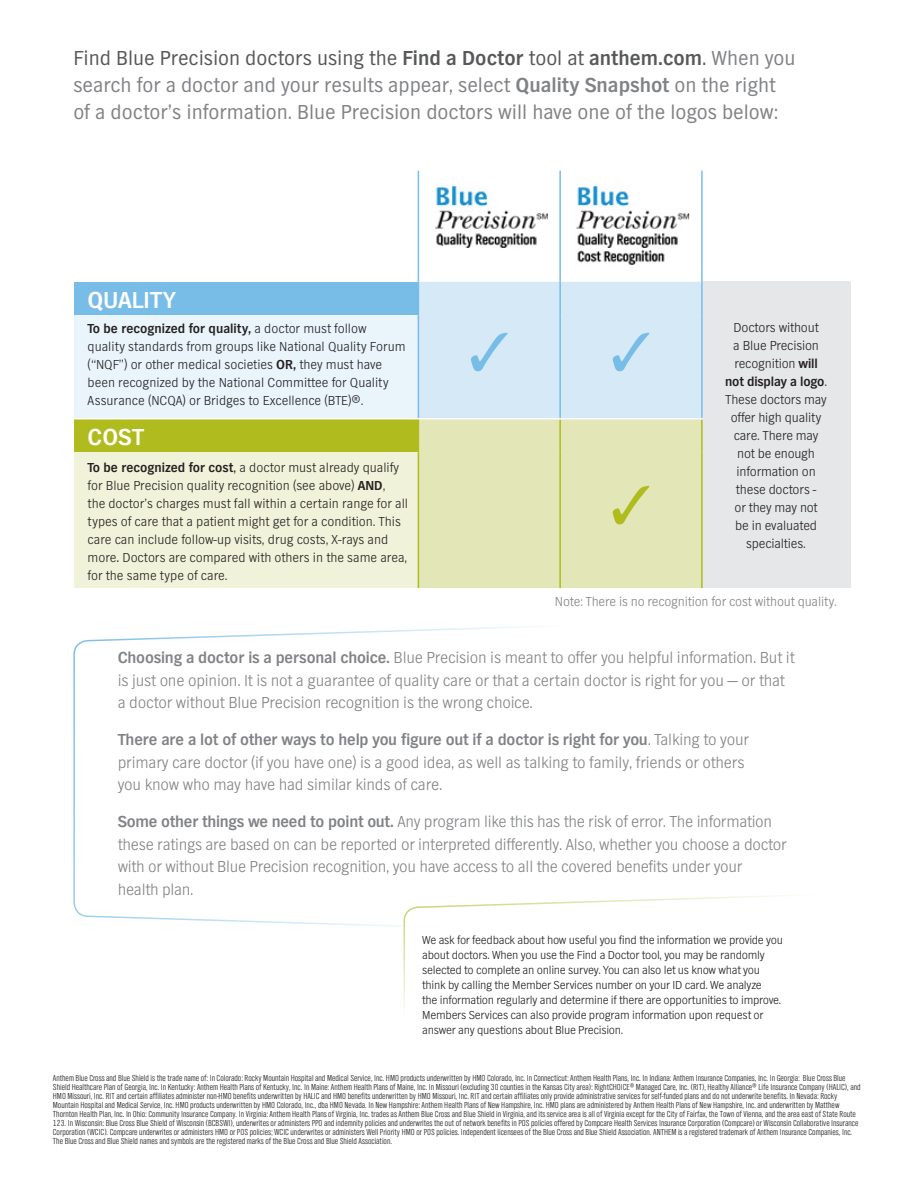
<style>
.page{position:relative;width:918px;height:1188px;background:#fff}
.page>*{position:absolute;margin:0;border:0;box-sizing:border-box;transform-origin:0 0}
.t1{font:700 24px "TV Nord EF";color:#fff}
.t2{font:21px/27px "TV Nord EF";color:#808285}
.Copy{font:300 16.5px/22.5px "TV Nord EF";letter-spacing:-.015em;color:#808285}
.Copy-2{font:300 13.5px/18px "TV Nord EF";color:#231f20}
.Copy-3{font:300 13.5px "TV Nord EF";letter-spacing:-.01em;color:#808285}
.t3{font:300 12px/15px "TV Nord EF";letter-spacing:-.02em;color:#231f20}
.Form{font:300 9px/9px "TV Nord Cond EF";color:#231f20}
.s1{color:#57585a}
.s2{font-weight:700;color:#57585a}
.s3{font-weight:700}
.s4{font-weight:400}
</style>
<div class="page">
<svg style="left:73px;top:626px;width:460px;height:301px"></svg>
<div style="left:74px;top:282px;width:344px;height:34px;background:#78bde8"></div>
<div style="left:702px;top:282px;width:148px;height:306px;background:#e6e7e9"></div>
<div style="left:74px;top:316px;width:344px;height:103px;background:#e9f4fb"></div>
<div style="left:74px;top:419px;width:344px;height:33px;background:#b0bb1d"></div>
<div style="left:419px;top:419px;width:282px;height:169px;background:#e3e6b7"></div>
<div style="left:74px;top:452px;width:344px;height:136px;background:#f0f2d9"></div>
<hr style="left:418px;top:171px;width:1px;height:111px;background:#78bde8">
<hr style="left:559px;top:171px;width:2px;height:111px;background:#78bde8">
<hr style="left:701px;top:171px;width:2px;height:111px;background:#78bde8">
<hr style="left:701px;top:282px;width:2px;height:34px;background:#78bde8">
<hr style="left:701px;top:316px;width:2px;height:102px;background:#78bde8">
<hr style="left:701px;top:419px;width:2px;height:33px;background:#b0bb1d">
<hr style="left:701px;top:452px;width:2px;height:136px;background:#b0bb1d">
<hr style="left:418px;top:419px;width:1px;height:33px;background:#b0bb1d">
<hr style="left:559px;top:419px;width:2px;height:33px;background:#b0bb1d">
<hr style="left:559px;top:452px;width:2px;height:136px;background:#b0bb1d">
<hr style="left:418px;top:452px;width:1px;height:136px;background:#b0bb1d">
<hr style="left:74px;top:418px;width:344px;height:1px;background:#fff">
<hr style="left:560px;top:418px;width:143px;height:1px;background:#fff">
<img style="left:435px;top:185px;width:113px;height:63px">
<img style="left:576px;top:185px;width:114px;height:80px">
<svg style="left:403px;top:889px;width:388px;height:123px"></svg>
<div style="left:418px;top:282px;width:284px;height:136px;background:#d5e9f7"></div>
<svg style="left:613px;top:485px;width:36px;height:39px"></svg>
<p class="t2" style="left:73px;top:45px;width:724px"><span class="s1">Find Blue Precision doctors using the</span> <span class="s2">Find a Doctor</span> <span class="s1">tool at</span> <span class="s2">anthem.com</span><span class="s1">.</span> When you search for a doctor and your results appear, select <span class="s3">Quality Snapshot</span> on the right of a doctor’s information. Blue Precision doctors will have one of the logos below:</p>
<p class="t1" style="left:88px;top:287px;width:90px">QUALITY</p>
<p class="Copy-2" style="left:88px;top:320px;width:320px"><span class="s3">To be recognized for quality,</span> a doctor must follow quality standards from groups like National Quality Forum (“NQF”) or other medical societies <span class="s3">OR,</span> they must have been recognized by the National Committee for Quality Assurance (NCQA) or Bridges to Excellence (BTE)®.</p>
<p class="t1" style="left:88px;top:424px;width:58px">COST</p>
<p class="Copy-2" style="left:88px;top:458px;width:322px"><span class="s3">To be recognized for cost</span><span class="s4">,</span> a doctor must already qualify for Blue Precision quality recognition (see above) <span class="s3">AND</span>,<br>the doctor’s charges must fall within a certain range for all types of care that a patient might get for a condition. This care can include follow-up visits, drug costs, X-rays and more<span class="s4">.</span> Doctors are compared with others in the same area, for the same type of care.</p>
<p class="Copy-2" style="left:725px;top:319px;width:104px;text-align:center">Doctors without<br>a Blue Precision recognition <span class="s3">will not display a logo</span>.<br>These doctors may offer high quality care. There may not be enough information on these doctors -<br>or they may not<br>be in evaluated specialties.</p>
<p class="Copy-3" style="left:555px;top:594px;width:284px">Note: There is no recognition for cost without quality.</p>
<p class="Copy" style="left:118px;top:646px;width:678px"><span class="s3">Choosing a doctor is a personal choice.</span> Blue Precision is meant to offer you helpful information. But it is just one opinion. It is not a guarantee of quality care or that a certain doctor is right for you — or that a doctor without Blue Precision recognition is the wrong choice.</p>
<p class="Copy" style="left:118px;top:728px;width:633px"><span class="s3">There are a lot of other ways to help you figure out if a doctor is right for you</span>. Talking to your primary care doctor (if you have one) is a good idea, as well as talking to family, friends or others you know who may have had similar kinds of care.</p>
<p class="Copy" style="left:118px;top:810px;width:670px"><span class="s3">Some other things we need to point out.</span> Any program like this has the risk of error. The information these ratings are based on can be reported or interpreted differently. Also, whether you choose a doctor with or without Blue Precision recognition, you have access to all the covered benefits under your health plan.</p>
<p class="t3" style="left:422px;top:933px;width:362px">We ask for feedback about how useful you find the information we provide you about doctors. When you use the Find a Doctor tool, you may be randomly selected to complete an online survey. You can also let us know what you think by calling the Member Services number on your ID card. We analyze<br>the information regularly and determine if there are opportunities to improve.<br>Members Services can also provide program information upon request or answer any questions about Blue Precision.</p>
<p class="Form" style="left:53px;top:1073px;width:809px">Anthem Blue Cross and Blue Shield is the trade name of: In Colorado: Rocky Mountain Hospital and Medical Service, Inc. HMO products underwritten by HMO Colorado, Inc. In Connecticut: Anthem Health Plans, Inc. In Indiana: Anthem Insurance Companies, Inc. In Georgia: Blue Cross Blue Shield Healthcare Plan of Georgia, Inc. In Kentucky: Anthem Health Plans of Kentucky, Inc. In Maine: Anthem Health Plans of Maine, Inc. In Missouri (excluding 30 counties in the Kansas City area): RightCHOICE® Managed Care, Inc. (RIT), Healthy Alliance® Life Insurance Company (HALIC), and HMO Missouri, Inc. RIT and certain affiliates administer non-HMO benefits underwritten by HALIC and HMO benefits underwritten by HMO Missouri, Inc. RIT and certain affiliates only provide administrative services for self-funded plans and do not underwrite benefits. In Nevada: Rocky Mountain Hospital and Medical Service, Inc. HMO products underwritten by HMO Colorado, Inc., dba HMO Nevada. In New Hampshire: Anthem Health Plans of New Hampshire, Inc. HMO plans are administered by Anthem Health Plans of New Hampshire, Inc. and underwritten by Matthew Thornton Health Plan, Inc. In Ohio: Community Insurance Company. In Virginia: Anthem Health Plans of Virginia, Inc. trades as Anthem Blue Cross and Blue Shield in Virginia, and its service area is all of Virginia except for the City of Fairfax, the Town of Vienna, and the area east of State Route 123. In Wisconsin: Blue Cross Blue Shield of Wisconsin (BCBSWI), underwrites or administers PPO and indemnity policies and underwrites the out of network benefits in POS policies offered by Compcare Health Services Insurance Corporation (Compcare) or Wisconsin Collaborative Insurance Corporation (WCIC). Compcare underwrites or administers HMO or POS policies; WCIC underwrites or administers Well Priority HMO or POS policies. Independent licensees of the Blue Cross and Blue Shield Association. ANTHEM is a registered trademark of Anthem Insurance Companies, Inc.<br>The Blue Cross and Blue Shield names and symbols are the registered marks of the Blue Cross and Blue Shield Association.</p>
</div>
